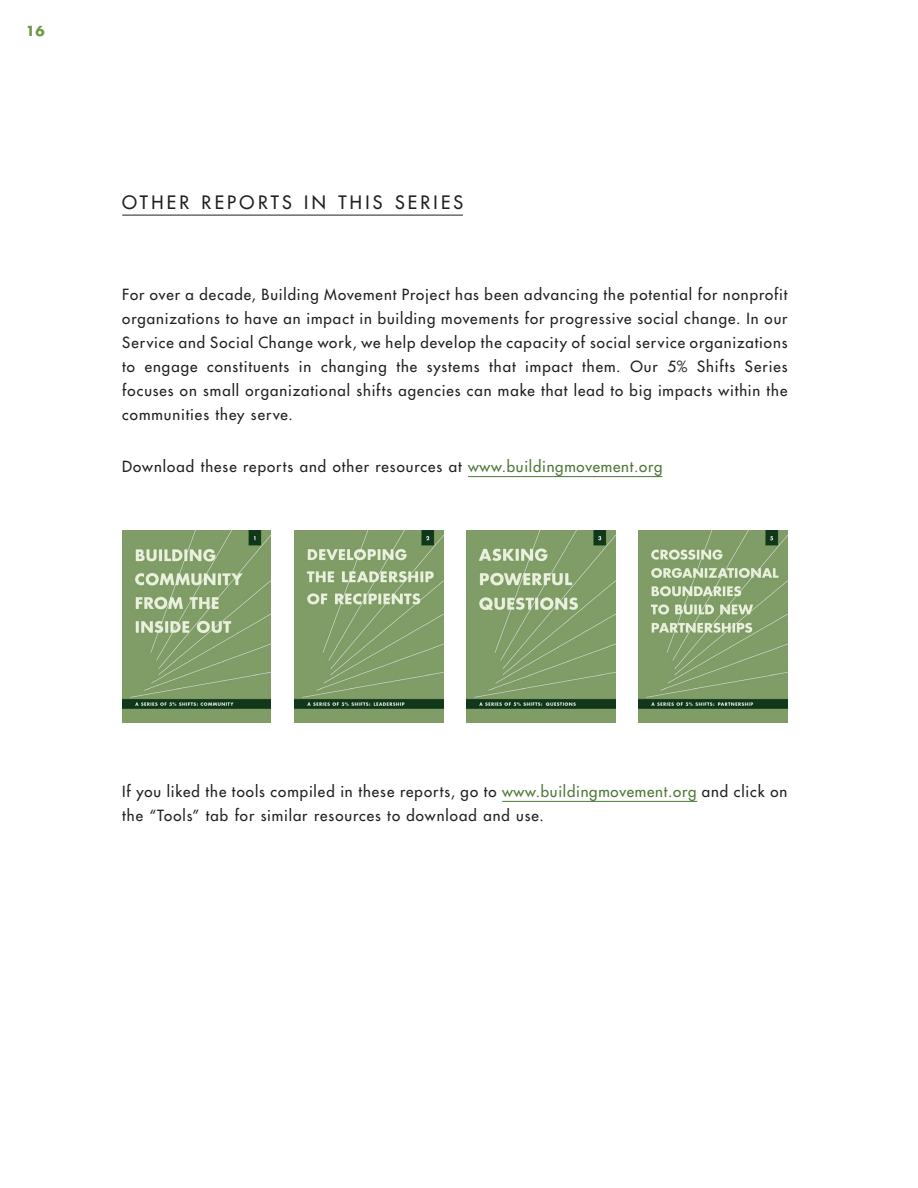
<style>
.page{position:relative;width:918px;height:1188px;background:#fff}
.page>*{position:absolute;margin:0;border:0;box-sizing:border-box;transform-origin:0 0}
.t1{font:500 18px "Futura Std";letter-spacing:.185em;color:#231f20}
.t2{font:500 15px/24px "Futura Std";letter-spacing:.065em;color:#231f20;text-align:justify}
.t3{font:700 13.5px "Futura Std";color:#6f984b}
.s1{color:#4c7837}
</style>
<div class="page">
<hr style="left:468px;top:476px;width:194px;height:1px;background:#4c7837">
<img style="left:122px;top:530px;width:149px;height:192px">
<img style="left:639px;top:530px;width:149px;height:192px">
<hr style="left:502px;top:801px;width:195px;height:1px;background:#4c7837">
<img style="left:467px;top:530px;width:148px;height:192px">
<img style="left:294px;top:530px;width:149px;height:192px">
<hr style="left:122px;top:215px;width:341px;height:1px;background:#231f20">
<p class="t3" style="left:26px;top:22px;width:20px">16</p>
<p class="t1" style="left:122px;top:191px;width:342px">Other Reports in this Series</p>
<p class="t2" style="left:122px;top:282px;width:667px">For over a decade, Building Movement Project has been advancing the potential for nonprofit organizations to have an impact in building movements for progressive social change. In our Service and Social Change work, we help develop the capacity of social service organizations to engage constituents in changing the systems that impact them. Our 5% Shifts Series focuses on small organizational shifts agencies can make that lead to big impacts within the communities they serve.</p>
<p class="t2" style="left:122px;top:455px;width:542px">Download these reports and other resources at <span class="s1">www.buildingmovement.org</span></p>
<p class="t2" style="left:122px;top:779px;width:667px">If you liked the tools compiled in these reports, go to <span class="s1">www.buildingmovement.org</span> and click on the “Tools” tab for similar resources to download and use.</p>
</div>
